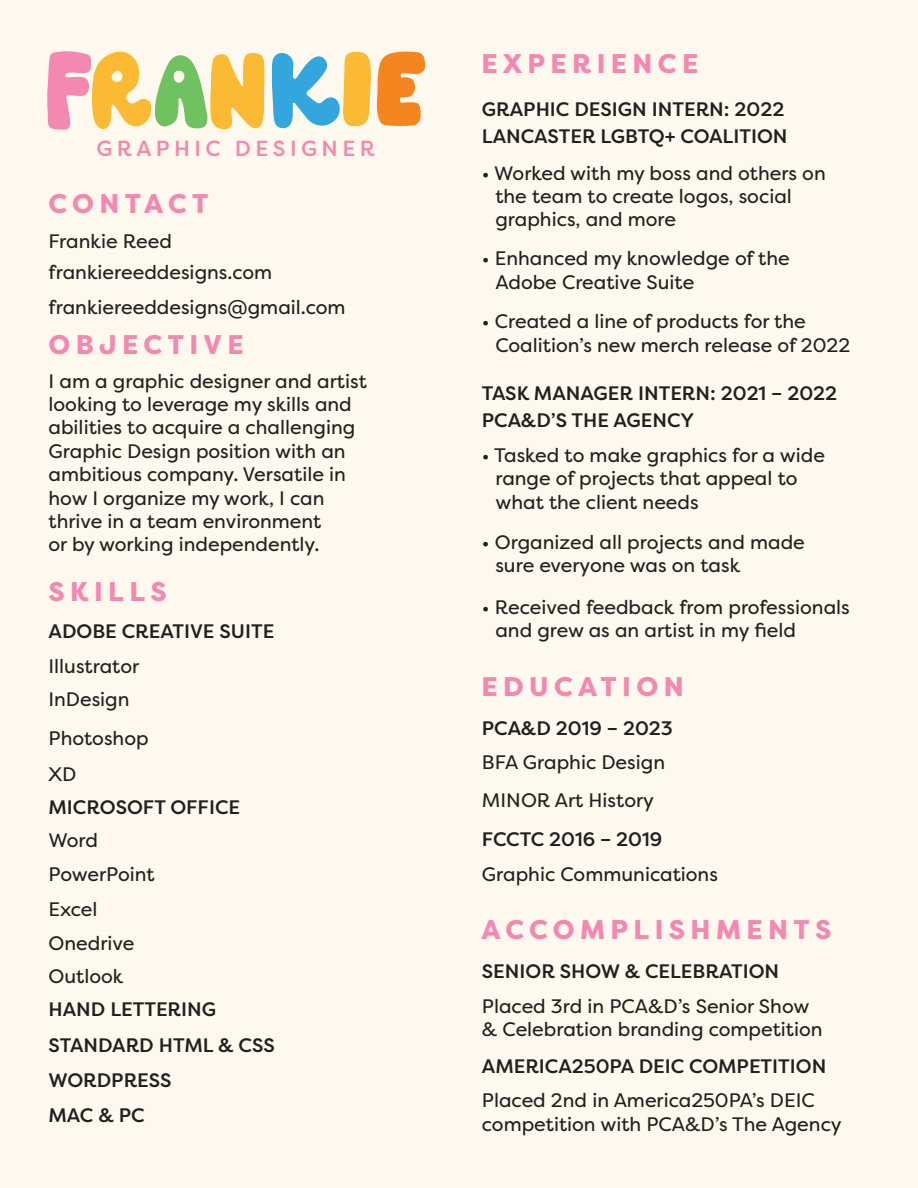
<style>
.page{position:relative;width:918px;height:1188px;background:#fef9ee}
.page>*{position:absolute;margin:0;border:0;box-sizing:border-box;transform-origin:0 0}
.t1{font:800 27px "Filson Pro";letter-spacing:.2em;color:#f389b1}
.t2{font:500 21.9px "Filson Pro";letter-spacing:.2em;color:#f389b1}
.t3{font:19.5px/23.4px "Filson Pro";color:#231f20}
.t4{font:500 19.5px/35.2px "Filson Pro";color:#231f20}
</style>
<div class="page">
<svg style="left:47px;top:51px;width:218px;height:79px"></svg>
<svg style="left:272px;top:51px;width:154px;height:78px"></svg>
<p class="t2" style="left:96px;top:133px;width:280px">GRAPHIC DESIGNER</p>
<h1 class="t1" style="left:48px;top:186px;width:162px">CONTACT</h1>
<p class="t3" style="left:49px;top:229px;width:125px">Frankie Reed</p>
<p class="t3" style="left:49px;top:255px;width:299px;line-height:34.5px">frankiereeddesigns.com frankiereeddesigns@gmail.com</p>
<h1 class="t1" style="left:48px;top:327px;width:197px">OBJECTIVE</h1>
<p class="t3" style="left:49px;top:369px;width:320px">I am a graphic designer and artist looking to leverage my skills and abilities to acquire a challenging<br>Graphic Design position with an ambitious company. Versatile in how I organize my work, I can thrive in a team environment<br>or by working independently.</p>
<h1 class="t1" style="left:48px;top:575px;width:120px">SKILLS</h1>
<p class="t4" style="left:49px;top:613px;width:227px">ADOBE CREATIVE SUITE</p>
<p class="t3" style="left:49px;top:649px;width:92px;line-height:33px">Illustrator<br>InDesign</p>
<p class="t3" style="left:49px;top:720px;width:102px;line-height:36px">Photoshop<br>XD</p>
<p class="t4" style="left:49px;top:789px;width:193px">MICROSOFT OFFICE</p>
<p class="t3" style="left:49px;top:823px;width:108px;line-height:34.5px">Word<br>PowerPoint<br>Excel<br>Onedrive</p>
<p class="t3" style="left:49px;top:965px;width:76px">Outlook</p>
<p class="t4" style="left:49px;top:991px;width:228px">HAND LETTERING<br>STANDARD HTML &amp; CSS<br>WORDPRESS</p>
<p class="t4" style="left:49px;top:1097px;width:98px">MAC &amp; PC</p>
<h1 class="t1" style="left:482px;top:47px;width:218px">EXPERIENCE</h1>
<p class="t4" style="left:482px;top:96px;width:307px;line-height:27px">GRAPHIC DESIGN INTERN: 2022<br>LANCASTER LGBTQ+ COALITION</p>
<p class="t3" style="left:495px;top:161px;width:332px;text-indent:-13px">• Worked with my boss and others on the team to create logos, social graphics, and more</p>
<p class="t3" style="left:495px;top:247px;width:296px;text-indent:-13px">• Enhanced my knowledge of the<br>Adobe Creative Suite</p>
<p class="t3" style="left:495px;top:310px;width:356px;text-indent:-13px">• Created a line of products for the<br>Coalition’s new merch release of 2022</p>
<p class="t4" style="left:482px;top:379px;width:357px;line-height:27px">TASK MANAGER INTERN: 2021 – 2022<br>PCA&amp;D’S THE AGENCY</p>
<p class="t3" style="left:495px;top:443px;width:331px;text-indent:-13px">• Tasked to make graphics for a wide range of projects that appeal to what the client needs</p>
<p class="t3" style="left:495px;top:530px;width:311px;text-indent:-13px">• Organized all projects and made sure everyone was on task</p>
<p class="t3" style="left:495px;top:595px;width:356px;text-indent:-13px">• Received feedback from professionals and grew as an artist in my field</p>
<h1 class="t1" style="left:482px;top:670px;width:204px">EDUCATION</h1>
<p class="t4" style="left:482px;top:710px;width:193px">PCA&amp;D 2019 – 2023</p>
<p class="t3" style="left:482px;top:744px;width:185px;line-height:37.5px">BFA Graphic Design<br>MINOR Art History</p>
<p class="t4" style="left:482px;top:821px;width:182px">FCCTC 2016 – 2019</p>
<p class="t3" style="left:482px;top:862px;width:238px">Graphic Communications</p>
<h1 class="t1" style="left:482px;top:913px;width:351px">ACCOMPLISHMENTS</h1>
<p class="t4" style="left:482px;top:953px;width:299px">SENIOR SHOW &amp; CELEBRATION</p>
<p class="t3" style="left:482px;top:994px;width:342px">Placed 3rd in PCA&amp;D’s Senior Show &amp; Celebration branding competition</p>
<p class="t4" style="left:482px;top:1048px;width:346px">AMERICA250PA DEIC COMPETITION</p>
<p class="t3" style="left:482px;top:1088px;width:361px">Placed 2nd in America250PA’s DEIC competition with PCA&amp;D’s The Agency</p>
</div>
